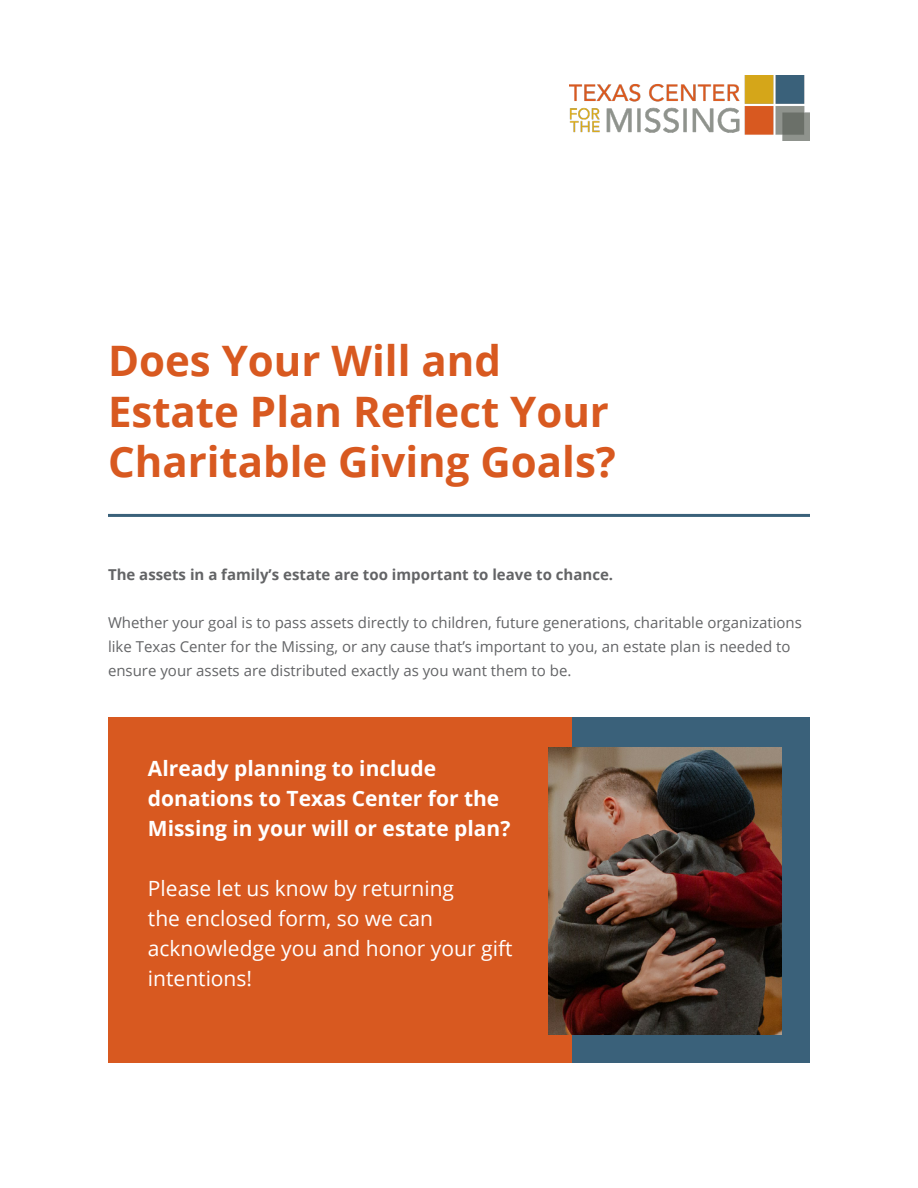
<style>
.page{position:relative;width:918px;height:1188px;background:#fff}
.page>*{position:absolute;margin:0;border:0;box-sizing:border-box;transform-origin:0 0}
.t1{font:700 42px/50.4px "Open Sans";color:#d85920}
.t2{font:21px/30px "Open Sans";color:#fff}
.t3{font:700 21px/30px "Open Sans";color:#fff}
.t4{font:15px/24px "Open Sans";color:#636466}
.t5{font:700 15px "Open Sans";color:#636466}
</style>
<div class="page">
<div style="left:108px;top:717px;width:471px;height:346px;background:#d85920"></div>
<div style="left:572px;top:717px;width:238px;height:346px;background:#3a617a"></div>
<img style="left:548px;top:747px;width:233px;height:288px">
<hr style="left:108px;top:514px;width:702px;height:3px;background:#3a617a">
<img style="left:569px;top:75px;width:241px;height:66px">
<h1 class="t1" style="left:108px;top:335px;width:509px">Does Your Will and<br>Estate Plan Reflect Your<br>Charitable Giving Goals?</h1>
<p class="t5" style="left:108px;top:564px;width:507px">The assets in a family’s estate are too important to leave to chance.</p>
<p class="t4" style="left:108px;top:610px;width:696px">Whether your goal is to pass assets directly to children, future generations, charitable organizations like Texas Center for the Missing, or any cause that’s important to you, an estate plan is needed to ensure your assets are distributed exactly as you want them to be.</p>
<h2 class="t3" style="left:148px;top:753px;width:364px">Already planning to include donations to Texas Center for the<br>Missing in your will or estate plan?</h2>
<h2 class="t2" style="left:148px;top:873px;width:366px">Please let us know by returning<br>the enclosed form, so we can acknowledge you and honor your gift intentions!</h2>
</div>
